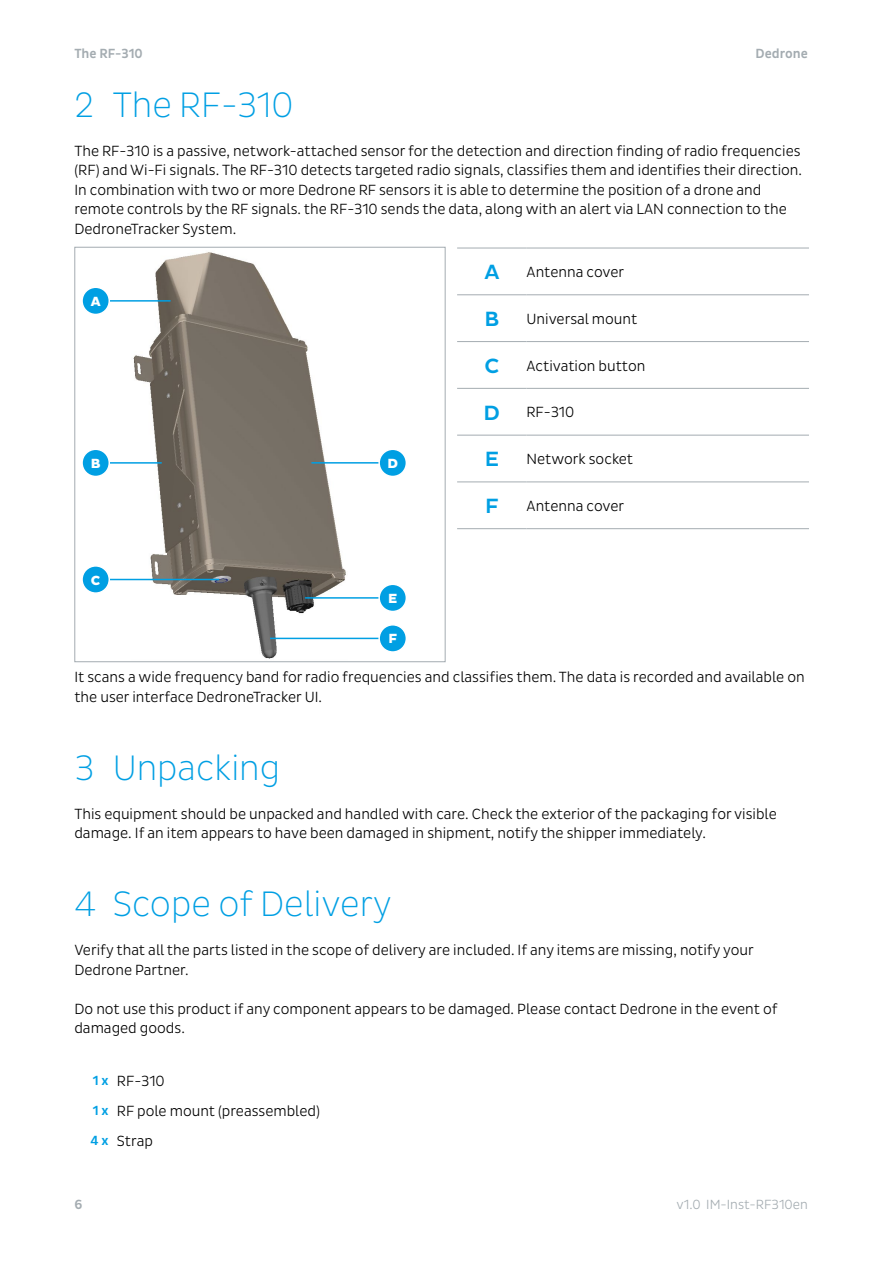
<style>
.page{position:relative;width:893px;height:1263px;background:#fff}
.page>*{position:absolute;margin:0;border:0;box-sizing:border-box;transform-origin:0 0}
.t1{font:300 36px "Pluto Sans Cond Ex";color:#009fe3}
.t2{font:500 21px "Pluto Sans";color:#009fe3}
.t3{font:300 15px/19.5px "Pluto Sans Cond";color:#000}
.t4{font:300 13.5px "Pluto Sans Cond";color:#a4acb1}
.t5{font:500 13.5px "Pluto Sans Cond";color:#a4acb1}
.t6{font:800 13.5px "Pluto Sans";color:#fff}
.s1{font-weight:500;font-size:13.5px;color:#009fe3}
</style>
<div class="page">
<hr style="left:457px;top:248px;width:70px;height:1px;background:#a4acb1">
<hr style="left:526px;top:248px;width:283px;height:1px;background:#a4acb1">
<hr style="left:457px;top:294px;width:70px;height:1px;background:#a4acb1">
<hr style="left:526px;top:294px;width:283px;height:1px;background:#a4acb1">
<hr style="left:457px;top:341px;width:70px;height:1px;background:#a4acb1">
<hr style="left:526px;top:341px;width:283px;height:1px;background:#a4acb1">
<hr style="left:457px;top:388px;width:70px;height:1px;background:#a4acb1">
<hr style="left:526px;top:388px;width:283px;height:1px;background:#a4acb1">
<hr style="left:457px;top:435px;width:70px;height:1px;background:#a4acb1">
<hr style="left:526px;top:435px;width:283px;height:1px;background:#a4acb1">
<hr style="left:457px;top:481px;width:70px;height:1px;background:#a4acb1">
<hr style="left:526px;top:481px;width:283px;height:1px;background:#a4acb1">
<hr style="left:457px;top:528px;width:70px;height:1px;background:#a4acb1">
<hr style="left:526px;top:528px;width:283px;height:1px;background:#a4acb1">
<img style="left:131px;top:252px;width:216px;height:407px">
<div style="left:74px;top:247px;width:372px;height:415px;border:1px solid #a4acb1"></div>
<hr style="left:96px;top:579px;width:123px;height:1px;background:#009fe3">
<hr style="left:312px;top:462px;width:81px;height:2px;background:#009fe3">
<hr style="left:305px;top:597px;width:87px;height:2px;background:#009fe3">
<hr style="left:270px;top:638px;width:123px;height:1px;background:#009fe3">
<hr style="left:93px;top:462px;width:68px;height:2px;background:#009fe3">
<hr style="left:93px;top:300px;width:77px;height:2px;background:#009fe3">
<div style="left:82px;top:566px;width:27px;height:27px;background:#009fe3;border-radius:50%"></div>
<div style="left:81px;top:565px;width:29px;height:29px;border:2px solid #fff;border-radius:50%"></div>
<div style="left:82px;top:449px;width:27px;height:27px;background:#009fe3;border-radius:50%"></div>
<div style="left:81px;top:448px;width:29px;height:29px;border:2px solid #fff;border-radius:50%"></div>
<div style="left:82px;top:287px;width:27px;height:27px;background:#009fe3;border-radius:50%"></div>
<div style="left:81px;top:286px;width:29px;height:29px;border:2px solid #fff;border-radius:50%"></div>
<div style="left:379px;top:584px;width:27px;height:27px;background:#009fe3;border-radius:50%"></div>
<div style="left:378px;top:583px;width:29px;height:29px;border:2px solid #fff;border-radius:50%"></div>
<div style="left:379px;top:625px;width:27px;height:27px;background:#009fe3;border-radius:50%"></div>
<div style="left:378px;top:624px;width:29px;height:29px;border:2px solid #fff;border-radius:50%"></div>
<div style="left:379px;top:449px;width:27px;height:27px;background:#009fe3;border-radius:50%"></div>
<div style="left:378px;top:448px;width:29px;height:29px;border:2px solid #fff;border-radius:50%"></div>
<p class="t5" style="left:74px;top:46px;width:70px">The RF-310</p>
<p class="t5" style="left:756px;top:46px;width:54px">Dedrone</p>
<h1 class="t1" style="left:74px;top:84px;width:221px">2 The RF-310</h1>
<p class="t3" style="left:74px;top:141px;width:729px">The RF-310 is a passive, network-attached sensor for the detection and direction finding of radio frequencies (RF) and Wi-Fi signals. The RF-310 detects targeted radio signals, classifies them and identifies their direction.<br>In combination with two or more Dedrone RF sensors it is able to determine the position of a drone and remote controls by the RF signals. the RF-310 sends the data, along with an alert via LAN connection to the DedroneTracker System.</p>
<p class="t6" style="left:91px;top:294px;width:11px">A</p>
<p class="t6" style="left:91px;top:456px;width:11px">B</p>
<p class="t6" style="left:91px;top:572px;width:11px">C</p>
<p class="t6" style="left:387px;top:456px;width:12px">D</p>
<p class="t6" style="left:388px;top:591px;width:11px">E</p>
<p class="t6" style="left:389px;top:631px;width:10px">F</p>
<h2 class="t2" style="left:485px;top:260px;width:17px">A</h2>
<p class="t3" style="left:526px;top:262px;width:99px">Antenna cover</p>
<h2 class="t2" style="left:484px;top:307px;width:16px">B</h2>
<p class="t3" style="left:526px;top:309px;width:112px">Universal mount</p>
<h2 class="t2" style="left:484px;top:354px;width:16px">C</h2>
<p class="t3" style="left:526px;top:356px;width:120px">Activation button</p>
<h2 class="t2" style="left:484px;top:401px;width:18px">D</h2>
<p class="t3" style="left:526px;top:403px;width:49px">RF-310</p>
<h2 class="t2" style="left:485px;top:447px;width:16px">E</h2>
<p class="t3" style="left:526px;top:449px;width:108px">Network socket</p>
<h2 class="t2" style="left:485px;top:494px;width:15px">F</h2>
<p class="t3" style="left:526px;top:496px;width:99px">Antenna cover</p>
<p class="t3" style="left:74px;top:667px;width:732px">It scans a wide frequency band for radio frequencies and classifies them. The data is recorded and available on the user interface DedroneTracker UI.</p>
<h1 class="t1" style="left:74px;top:747px;width:207px">3 Unpacking</h1>
<p class="t3" style="left:74px;top:804px;width:704px">This equipment should be unpacked and handled with care. Check the exterior of the packaging for visible damage. If an item appears to have been damaged in shipment, notify the shipper immediately.</p>
<h1 class="t1" style="left:74px;top:883px;width:319px">4 Scope of Delivery</h1>
<p class="t3" style="left:74px;top:940px;width:681px">Verify that all the parts listed in the scope of delivery are included. If any items are missing, notify your<br>Dedrone Partner.</p>
<p class="t3" style="left:74px;top:999px;width:705px">Do not use this product if any component appears to be damaged. Please contact Dedrone in the event of damaged goods.</p>
<p class="t3" style="left:90px;top:1066px;width:231px;line-height:29.7px"><span class="s1">1 x</span> RF-310<br><span class="s1">1 x</span> RF pole mount (preassembled)<br><span class="s1">4 x</span> Strap</p>
<p class="t5" style="left:74px;top:1196px;width:9px">6</p>
<p class="t4" style="left:677px;top:1196px;width:133px">v1.0 IM-Inst-RF310en</p>
</div>
